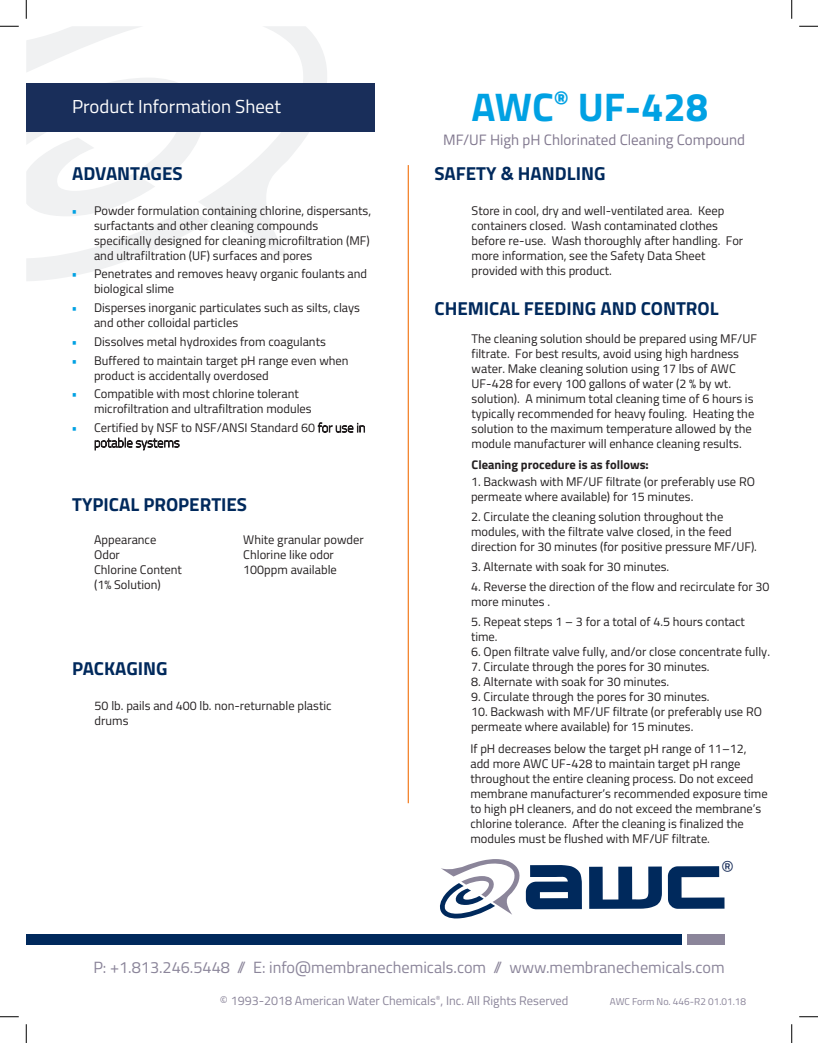
<style>
.page{position:relative;width:818px;height:1043px;background:#fff}
.page>*{position:absolute;margin:0;border:0;box-sizing:border-box;transform-origin:0 0}
.t1{font:700 40px "Titillium Web";color:#00a1e3}
.t2{font:20px "Titillium Web";color:#192e5a}
.t3{font:700 18.75px "Titillium Web";color:#00295c}
.t4{font:18.75px "Titillium Web";color:#fff}
.t5{font:16.25px "Titillium Web";color:#8b859a}
.t6{font:15px "Titillium Web";color:#80778e}
.t7{font:12.5px/15px "Titillium Web";color:#231f20}
.t8{font:12.5px/15px "Titillium Web";color:#231f20}
.t9{font:12.5px "Titillium Web";color:#8b859a}
.t10{font:700 12.5px "Titillium Web";color:#231f20}
.t11{font:10px "Titillium Web";color:#8b859a}
.s1{color:#00a1e3}
.s2{font-weight:200}
.s3{font-style:inherit}
</style>
<div class="page">
<svg style="left:589px;top:866px;width:135px;height:42px"></svg>
<svg style="left:440px;top:859px;width:142px;height:59px"></svg>
<svg style="left:26px;top:263px;width:93px;height:18px"></svg>
<svg style="left:26px;top:26px;width:309px;height:237px"></svg>
<div style="left:26px;top:83px;width:348px;height:48px;background:#192e5a"></div>
<hr style="left:407px;top:165px;width:2px;height:638px;background:#f48026">
<div style="left:26px;top:934px;width:656px;height:11px;background:#00295c"></div>
<div style="left:686px;top:934px;width:38px;height:11px;background:#8b859a"></div>
<svg style="left:0;top:25px;width:19px;height:2px"></svg>
<svg style="left:799px;top:25px;width:19px;height:2px"></svg>
<svg style="left:0;top:1016px;width:19px;height:1px"></svg>
<svg style="left:799px;top:1016px;width:19px;height:1px"></svg>
<svg style="left:25px;top:0;width:2px;height:19px"></svg>
<svg style="left:25px;top:1024px;width:2px;height:18px"></svg>
<svg style="left:791px;top:0;width:1px;height:19px"></svg>
<svg style="left:791px;top:1024px;width:1px;height:18px"></svg>
<h3 class="t4" style="left:72px;top:93px;width:210px">Product Information Sheet</h3>
<h1 class="t1" style="left:471px;top:77px;width:238px">AWC<sup>®</sup> UF-428</h1>
<p class="t6" style="left:443px;top:128px;width:303px">MF/UF High pH Chlorinated Cleaning Compound</p>
<h3 class="t3" style="left:72px;top:159px;width:112px">ADVANTAGES</h3>
<h3 class="t3" style="left:434px;top:159px;width:172px">SAFETY &amp; HANDLING</h3>
<p class="t7" style="left:94px;top:202px;width:278px;text-indent:-22px"><span class="s1">•</span> Powder formulation containing chlorine, dispersants, surfactants and other cleaning compounds specifically designed for cleaning microfiltration (MF) and ultrafiltration (UF) surfaces and pores</p>
<p class="t7" style="left:94px;top:266px;width:275px;text-indent:-22px"><span class="s1">•</span> Penetrates and removes heavy organic foulants and biological slime</p>
<p class="t7" style="left:94px;top:299px;width:267px;text-indent:-22px"><span class="s1">•</span> Disperses inorganic particulates such as silts, clays and other colloidal particles</p>
<p class="t7" style="left:71px;top:333px;width:256px"><span class="s1">•</span> Dissolves metal hydroxides from coagulants</p>
<p class="t7" style="left:94px;top:352px;width:256px;text-indent:-22px"><span class="s1">•</span> Buffered to maintain target pH range even when product is accidentally overdosed</p>
<p class="t7" style="left:94px;top:386px;width:219px;text-indent:-22px"><span class="s1">•</span> Compatible with most chlorine tolerant microfiltration and ultrafiltration modules</p>
<p class="t7" style="left:94px;top:419px;width:273px;text-indent:-23px"><span class="s1">•</span> Certified by NSF to NSF/ANSI Standard 60 <span class="s2">for use in potable systems</span></p>
<h3 class="t3" style="left:72px;top:490px;width:176px">TYPICAL PROPERTIES</h3>
<p class="t8" style="left:94px;top:531px;width:89px">Appearance<br>Odor<br>Chlorine Content (1% Solution)</p>
<h3 class="t3" style="left:72px;top:654px;width:97px">PACKAGING</h3>
<p class="t7" style="left:243px;top:531px;width:122px">White granular powder<br>Chlorine like odor</p>
<p class="t8" style="left:243px;top:561px;width:95px">100ppm available</p>
<p class="t7" style="left:95px;top:697px;width:238px">50 lb. pails and 400 lb. non-returnable plastic drums</p>
<p class="t7" style="left:471px;top:202px;width:273px">Store in cool, dry and well-ventilated area. Keep containers closed. Wash contaminated clothes before re-use. Wash thoroughly after handling. For more information, see the Safety Data Sheet provided with this product.</p>
<h3 class="t3" style="left:434px;top:294px;width:286px">CHEMICAL FEEDING AND CONTROL</h3>
<p class="t7" style="left:471px;top:330px;width:287px">The cleaning solution should be prepared using MF/UF filtrate. For best results, avoid using high hardness water. Make cleaning solution using 17 lbs of AWC UF-428 for every 100 gallons of water (2 % by wt. solution). A minimum total cleaning time of <span class="s3">6</span> hours is typically recommended for heavy fouling. Heating the solution to the maximum temperature allowed by the module manufacturer will enhance cleaning results.</p>
<p class="t10" style="left:471px;top:455px;width:179px">Cleaning procedure is as follows:</p>
<p class="t8" style="left:471px;top:473px;width:285px">1. Backwash with MF/UF filtrate (or preferably use RO permeate where available) for 15 minutes.</p>
<p class="t8" style="left:471px;top:508px;width:287px">2. Circulate the cleaning solution throughout the modules, with the filtrate valve closed, in the feed direction for 30 minutes (for positive pressure MF/UF).</p>
<p class="t8" style="left:471px;top:558px;width:199px">3. Alternate with soak for 30 minutes.</p>
<p class="t8" style="left:471px;top:578px;width:300px">4. Reverse the direction of the flow and recirculate for 30 more minutes .</p>
<p class="t8" style="left:471px;top:613px;width:275px">5. Repeat steps 1 – 3 for a total of 4.5 hours contact time.</p>
<p class="t8" style="left:471px;top:643px;width:300px">6. Open filtrate valve fully, and/or close concentrate fully.</p>
<p class="t8" style="left:471px;top:658px;width:240px">7. Circulate through the pores for 30 minutes.</p>
<p class="t8" style="left:471px;top:673px;width:200px">8. Alternate with soak for 30 minutes.</p>
<p class="t8" style="left:471px;top:688px;width:240px">9. Circulate through the pores for 30 minutes.</p>
<p class="t8" style="left:471px;top:703px;width:292px">10. Backwash with MF/UF filtrate (or preferably use RO permeate where available) for 15 minutes.</p>
<p class="t8" style="left:470px;top:740px;width:299px">If pH decreases below the target pH range of 11–12, add more AWC UF-428 to maintain target pH range throughout the entire cleaning process. Do not exceed membrane manufacturer’s recommended exposure time to high pH cleaners, and do not exceed the membrane’s chlorine tolerance. After the cleaning is finalized the modules must be flushed with MF/UF filtrate.</p>
<h2 class="t2" style="left:721px;top:853px;width:14px">®</h2>
<h3 class="t5" style="left:93px;top:955px;width:632px">P: +1.813.246.5448 // E: info@membranechemicals.com // www.membranechemicals.com</h3>
<p class="t9" style="left:220px;top:991px;width:350px">© 1993-2018 American Water Chemicals<sup>®</sup>, Inc. All Rights Reserved</p>
<p class="t11" style="left:610px;top:993px;width:138px">AWC Form No. 446-R2 01.01.18</p>
</div>
